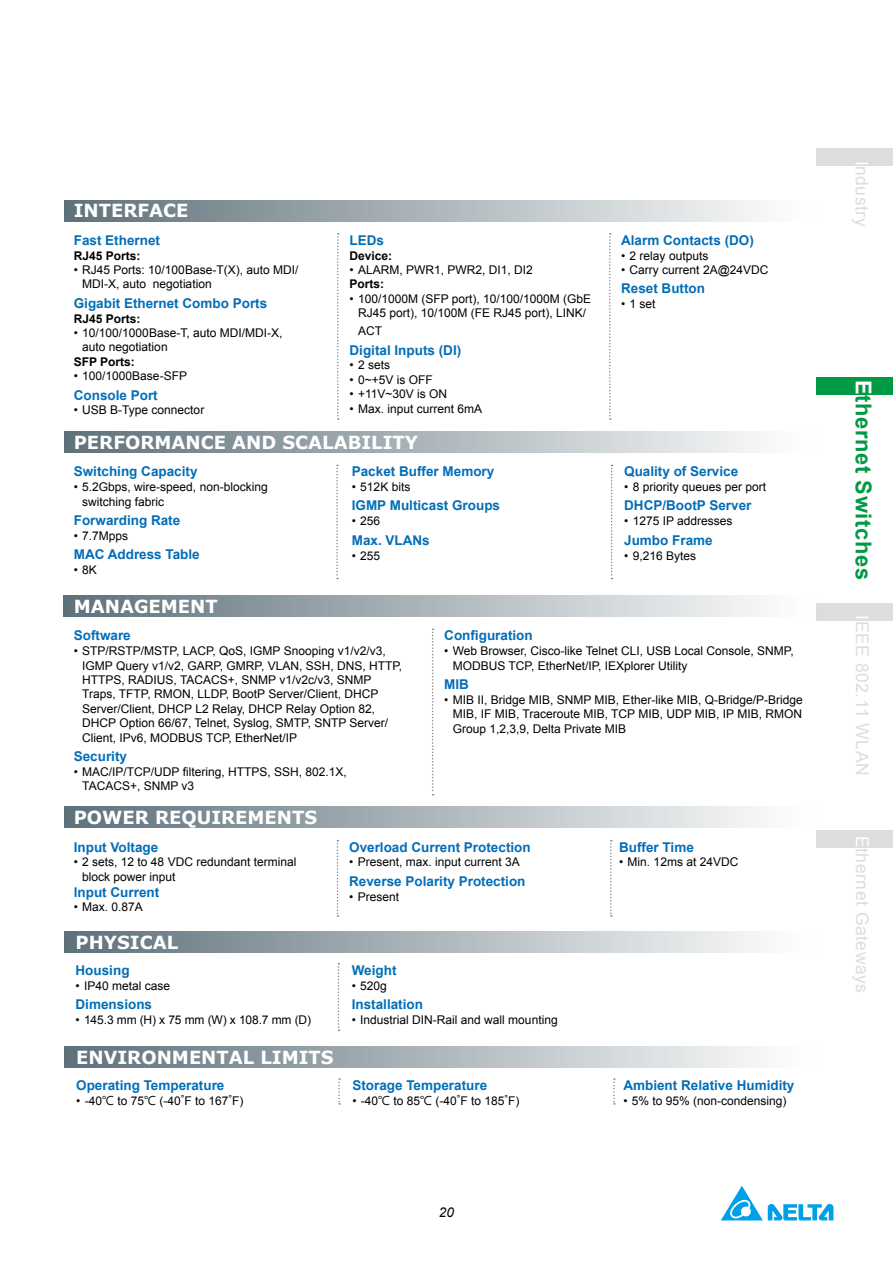
<style>
.page{position:relative;width:893px;height:1263px;background:#fff}
.page>*{position:absolute;margin:0;border:0;box-sizing:border-box;transform-origin:0 0}
.t1{font:700 21.9px "Arial";letter-spacing:.03em;color:#094}
.t2{font:700 18px "Verdana";color:#fff}
.t3{font:17.55px "Arial";letter-spacing:.03em;color:#dcdddd}
.t4{font:700 13.5px "Arial";color:#036eb8}
.t5{font:italic 13.5px "Arial";color:#000}
.t6{font:12px/14.4px "Arial";color:#000}
.t7{font:700 12px "Arial";color:#000}
.s1{font-family:"Microsoft Jheng Hei"}
.s2{color:#fff}
</style>
<div class="page">
<div style="left:816px;top:149px;width:77px;height:17px;background:#dcdddd"></div>
<div style="left:816px;top:377px;width:77px;height:17px;background:#094"></div>
<div style="left:816px;top:604px;width:77px;height:17px;background:#dcdddd"></div>
<div style="left:816px;top:830px;width:77px;height:17px;background:#dcdddd"></div>
<svg style="left:721px;top:1186px;width:112px;height:34px"></svg>
<div style="left:64px;top:931px;width:752px;height:22px;background:linear-gradient(to right,#5e717a,#fff)"></div>
<div style="left:64px;top:200px;width:752px;height:22px;background:linear-gradient(to right,#5e717a,#fff)"></div>
<svg style="left:337px;top:233px;width:2px;height:187px"></svg>
<svg style="left:609px;top:233px;width:2px;height:187px"></svg>
<div style="left:64px;top:431px;width:752px;height:22px;background:linear-gradient(to right,#5e717a,#fff)"></div>
<div style="left:64px;top:595px;width:754px;height:22px;background:linear-gradient(to right,#5e717a,#fff)"></div>
<div style="left:64px;top:806px;width:752px;height:22px;background:linear-gradient(to right,#5e717a,#fff)"></div>
<svg style="left:336px;top:465px;width:2px;height:114px"></svg>
<svg style="left:611px;top:465px;width:2px;height:114px"></svg>
<svg style="left:432px;top:629px;width:2px;height:166px"></svg>
<svg style="left:337px;top:840px;width:1px;height:77px"></svg>
<svg style="left:610px;top:840px;width:2px;height:77px"></svg>
<svg style="left:338px;top:963px;width:1px;height:68px"></svg>
<div style="left:64px;top:1046px;width:752px;height:22px;background:linear-gradient(to right,#5e717a,#fff)"></div>
<svg style="left:338px;top:1078px;width:2px;height:26px"></svg>
<svg style="left:613px;top:1078px;width:2px;height:26px"></svg>
<h2 class="t2" style="left:74px;top:199px;width:116px">INTERFACE</h2>
<p class="t4" style="left:74px;top:231px;width:88px">Fast Ethernet</p>
<p class="t7" style="left:74px;top:247px;width:68px">RJ45 Ports:</p>
<p class="t6" style="left:82px;top:263px;width:218px;text-indent:-9px">• RJ45 Ports: 10/100Base-T(X), auto MDI/<br>MDI-X, auto negotiation</p>
<p class="t4" style="left:74px;top:294px;width:195px">Gigabit Ethernet Combo Ports</p>
<p class="t7" style="left:74px;top:310px;width:68px">RJ45 Ports:</p>
<p class="t6" style="left:82px;top:326px;width:202px;text-indent:-9px">• 10/100/1000Base-T, auto MDI/MDI-X, auto negotiation</p>
<p class="t7" style="left:74px;top:354px;width:63px">SFP Ports:</p>
<p class="t6" style="left:74px;top:369px;width:115px">• 100/1000Base-SFP</p>
<p class="t4" style="left:74px;top:386px;width:86px">Console Port</p>
<p class="t6" style="left:74px;top:403px;width:132px">• USB B-Type connector</p>
<p class="t4" style="left:349px;top:231px;width:36px">LEDs</p>
<p class="t7" style="left:349px;top:247px;width:44px">Device:</p>
<p class="t6" style="left:349px;top:263px;width:185px">• ALARM, PWR1, PWR2, DI1, DI2</p>
<p class="t7" style="left:349px;top:276px;width:36px">Ports:</p>
<p class="t6" style="left:349px;top:292px;width:243px;text-align:center">• 100/1000M (SFP port), 10/100/1000M (GbE<br>RJ45 port), 10/100M (FE RJ45 port), LINK/</p>
<p class="t6" style="left:358px;top:324px;width:25px">ACT</p>
<p class="t4" style="left:349px;top:341px;width:113px">Digital Inputs (DI)</p>
<p class="t6" style="left:349px;top:358px;width:42px">• 2 sets</p>
<p class="t6" style="left:349px;top:373px;width:85px">• 0~+5V is OFF</p>
<p class="t6" style="left:349px;top:387px;width:99px">• +11V~30V is ON</p>
<p class="t6" style="left:349px;top:401px;width:134px">• Max. input current 6mA</p>
<h2 class="t2" style="left:74px;top:431px;width:346px">PERFORMANCE AND SCALABILITY</h2>
<p class="t4" style="left:74px;top:463px;width:125px">Switching Capacity</p>
<p class="t6" style="left:82px;top:480px;width:187px;text-indent:-9px">• 5.2Gbps, wire-speed, non-blocking switching fabric</p>
<p class="t4" style="left:74px;top:511px;width:108px">Forwarding Rate</p>
<p class="t6" style="left:74px;top:528px;width:56px">• 7.7Mpps</p>
<p class="t4" style="left:74px;top:545px;width:128px">MAC Address Table</p>
<p class="t6" style="left:74px;top:563px;width:25px">• 8K</p>
<p class="t4" style="left:352px;top:463px;width:144px">Packet Buffer Memory</p>
<p class="t6" style="left:352px;top:480px;width:60px">• 512K bits</p>
<p class="t4" style="left:352px;top:497px;width:150px">IGMP Multicast Groups</p>
<p class="t6" style="left:352px;top:514px;width:30px">• 256</p>
<p class="t4" style="left:352px;top:531px;width:80px">Max. VLANs</p>
<p class="t6" style="left:352px;top:548px;width:30px">• 255</p>
<p class="t4" style="left:621px;top:231px;width:134px">Alarm Contacts (DO)</p>
<p class="t6" style="left:621px;top:248px;width:89px">• 2 relay outputs</p>
<p class="t6" style="left:621px;top:263px;width:149px">• Carry current 2A@24VDC</p>
<p class="t4" style="left:621px;top:280px;width:85px">Reset Button</p>
<p class="t6" style="left:621px;top:297px;width:36px">• 1 set</p>
<p class="t4" style="left:624px;top:463px;width:116px">Quality of Service</p>
<p class="t6" style="left:624px;top:480px;width:143px">• 8 priority queues per port</p>
<p class="t4" style="left:624px;top:497px;width:129px">DHCP/BootP Server</p>
<p class="t6" style="left:624px;top:514px;width:110px">• 1275 IP addresses</p>
<p class="t4" style="left:624px;top:531px;width:90px">Jumbo Frame</p>
<p class="t6" style="left:624px;top:548px;width:73px">• 9,216 Bytes</p>
<h2 class="t2" style="left:74px;top:595px;width:146px">MANAGEMENT</h2>
<p class="t4" style="left:74px;top:626px;width:59px">Software</p>
<p class="t6" style="left:82px;top:644px;width:321px;text-indent:-9px">• STP/RSTP/MSTP, LACP, QoS, IGMP Snooping v1/v2/v3, IGMP Query v1/v2, GARP, GMRP, VLAN, SSH, DNS, HTTP, HTTPS, RADIUS, TACACS+, SNMP v1/v2c/v3, SNMP Traps, TFTP, RMON, LLDP, BootP Server/Client, DHCP Server/Client, DHCP L2 Relay, DHCP Relay Option 82, DHCP Option 66/67, Telnet, Syslog, SMTP, SNTP Server/ Client, IPv6, MODBUS TCP, EtherNet/IP</p>
<p class="t4" style="left:74px;top:747px;width:55px">Security</p>
<p class="t6" style="left:82px;top:764px;width:266px;text-indent:-9px">• MAC/IP/TCP/UDP filtering, HTTPS, SSH, 802.1X,<br>TACACS+, SNMP v3</p>
<h2 class="t2" style="left:74px;top:806px;width:245px">POWER REQUIREMENTS</h2>
<p class="t4" style="left:444px;top:626px;width:90px">Configuration</p>
<p class="t6" style="left:453px;top:644px;width:342px;text-indent:-9px">• Web Browser, Cisco-like Telnet CLI, USB Local Console, SNMP,<br>MODBUS TCP, EtherNet/IP, IEXplorer Utility</p>
<p class="t4" style="left:444px;top:675px;width:26px">MIB</p>
<p class="t6" style="left:453px;top:692px;width:351px;text-align:justify;text-indent:-9px">• MIB II, Bridge MIB, SNMP MIB, Ether-like MIB, Q-Bridge/P-Bridge MIB, IF MIB, Traceroute MIB, TCP MIB, UDP MIB, IP MIB, RMON Group 1,2,3,9, Delta Private MIB</p>
<p class="t4" style="left:74px;top:838px;width:86px">Input Voltage</p>
<p class="t6" style="left:82px;top:855px;width:216px;text-indent:-9px">• 2 sets, 12 to 48 VDC redundant terminal block power input</p>
<p class="t4" style="left:74px;top:883px;width:87px">lnput Current</p>
<p class="t6" style="left:74px;top:900px;width:71px">• Max. 0.87A</p>
<h2 class="t2" style="left:76px;top:931px;width:104px">PHYSICAL</h2>
<p class="t4" style="left:76px;top:961px;width:56px">Housing</p>
<p class="t6" style="left:76px;top:978px;width:96px">• IP40 metal case</p>
<p class="t4" style="left:76px;top:995px;width:78px">Dimensions</p>
<p class="t6" style="left:76px;top:1012px;width:237px">• 145.3 mm (H) x 75 mm (W) x 108.7 mm (D)</p>
<h2 class="t2" style="left:76px;top:1046px;width:259px">ENVIRONMENTAL LIMITS</h2>
<p class="t4" style="left:76px;top:1076px;width:150px">Operating Temperature</p>
<p class="t6" style="left:76px;top:1093px;width:169px">• -40<span class="s1">℃</span> to 75<span class="s1">℃</span> (-40<span class="s1">˚</span>F to 167<span class="s1">˚</span>F)</p>
<p class="t4" style="left:349px;top:838px;width:183px">Overload Current Protection</p>
<p class="t6" style="left:349px;top:855px;width:172px">• Present, max. input current 3A</p>
<p class="t4" style="left:349px;top:872px;width:178px">Reverse Polarity Protection</p>
<p class="t6" style="left:349px;top:889px;width:51px">• Present</p>
<p class="t4" style="left:352px;top:961px;width:46px">Weight</p>
<p class="t6" style="left:352px;top:978px;width:37px">• 520g</p>
<p class="t4" style="left:352px;top:995px;width:73px">Installation</p>
<p class="t6" style="left:352px;top:1012px;width:207px">• Industrial DIN-Rail and wall mounting</p>
<p class="t4" style="left:352px;top:1076px;width:136px">Storage Temperature</p>
<p class="t6" style="left:352px;top:1093px;width:169px">• -40<span class="s1">℃</span> to 85<span class="s1">℃</span> (-40<span class="s1">˚</span>F to 185<span class="s1">˚</span>F)</p>
<p class="t5" style="left:439px;top:1203px;width:17px">20</p>
<p class="t4" style="left:619px;top:838px;width:76px">Buffer Time</p>
<p class="t6" style="left:619px;top:855px;width:121px">• Min. 12ms at 24VDC</p>
<p class="t4" style="left:623px;top:1076px;width:173px">Ambient Relative Humidity</p>
<p class="t6" style="left:623px;top:1093px;width:165px">• 5% to 95% (non-condensing)</p>
<h3 class="t3" style="left:873px;top:160px;width:67px;rotate:90deg"><span class="s2">I</span>ndustry</h3>
<h1 class="t1" style="left:878px;top:380px;width:202px;rotate:90deg"><span class="s2">E</span>thernet Switches</h1>
<h3 class="t3" style="left:874px;top:615px;width:162px;rotate:90deg"><span class="s2">I</span>EEE 802.11 WLAN</h3>
<h3 class="t3" style="left:874px;top:836px;width:159px;rotate:90deg"><span class="s2">E</span>thernet Gateways</h3>
</div>
